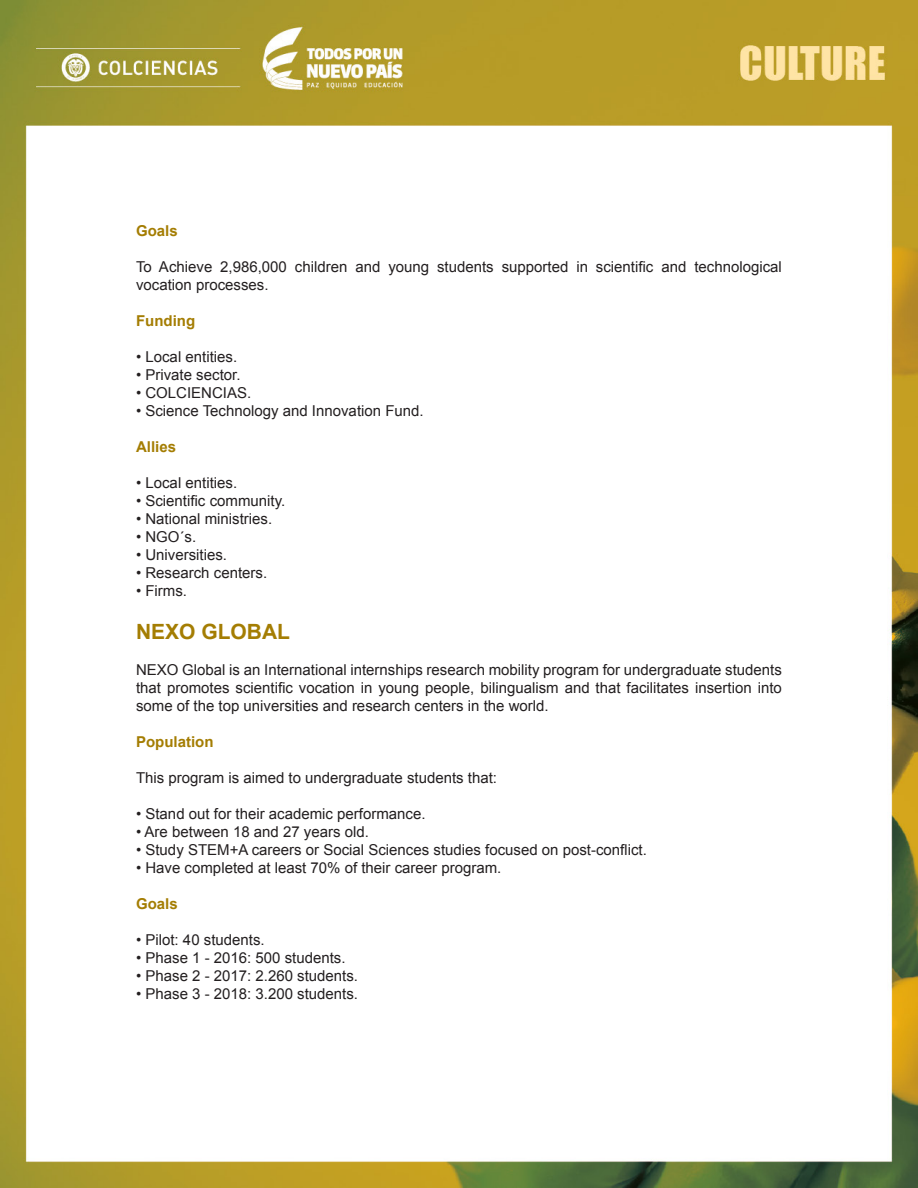
<style>
.page{position:relative;width:918px;height:1188px;background:#fff}
.page>*{position:absolute;margin:0;border:0;box-sizing:border-box;transform-origin:0 0}
.titulo2{font:700 21px "Arial";color:#a47d03}
.t1{font:15px/18px "Arial";color:#231f20}
.t2{font:700 15px "Arial";color:#a47d03}
</style>
<div class="page">
<img style="left:0;top:0;width:918px;height:1188px">
<p class="t2" style="left:136px;top:221px;width:43px">Goals</p>
<p class="t1" style="left:136px;top:258px;width:647px">To Achieve 2,986,000 children and young students supported in scientific and technological vocation processes.</p>
<p class="t2" style="left:136px;top:311px;width:61px">Funding</p>
<p class="t1" style="left:136px;top:348px;width:103px">• Local entities.</p>
<p class="t1" style="left:136px;top:366px;width:106px">• Private sector.</p>
<p class="t1" style="left:136px;top:384px;width:117px">• COLCIENCIAS.</p>
<p class="t1" style="left:136px;top:402px;width:289px">• Science Technology and Innovation Fund.</p>
<p class="t2" style="left:136px;top:437px;width:42px">Allies</p>
<p class="t1" style="left:136px;top:474px;width:103px">• Local entities.</p>
<p class="t1" style="left:136px;top:492px;width:151px">• Scientific community.</p>
<p class="t1" style="left:136px;top:510px;width:138px">• National ministries.</p>
<p class="t1" style="left:136px;top:528px;width:62px">• NGO´s.</p>
<p class="t1" style="left:136px;top:546px;width:93px">• Universities.</p>
<p class="t1" style="left:136px;top:564px;width:133px">• Research centers.</p>
<p class="t1" style="left:136px;top:582px;width:53px">• Firms.</p>
<p class="titulo2" style="left:136px;top:618px;width:156px">NEXO GLOBAL</p>
<p class="t1" style="left:136px;top:661px;width:647px;text-align:justify">NEXO Global is an International internships research mobility program for undergraduate students that promotes scientific vocation in young people, bilingualism and that facilitates insertion into some of the top universities and research centers in the world.</p>
<p class="t2" style="left:136px;top:732px;width:79px">Population</p>
<p class="t1" style="left:136px;top:769px;width:363px">This program is aimed to undergraduate students that:</p>
<p class="t1" style="left:136px;top:805px;width:291px">• Stand out for their academic performance.</p>
<p class="t1" style="left:136px;top:823px;width:234px">• Are between 18 and 27 years old.</p>
<p class="t1" style="left:136px;top:841px;width:512px">• Study STEM+A careers or Social Sciences studies focused on post-conflict.</p>
<p class="t1" style="left:136px;top:859px;width:367px">• Have completed at least 70% of their career program.</p>
<p class="t2" style="left:136px;top:894px;width:43px">Goals</p>
<p class="t1" style="left:136px;top:931px;width:130px">• Pilot: 40 students.</p>
<p class="t1" style="left:136px;top:949px;width:211px">• Phase 1 - 2016: 500 students.</p>
<p class="t1" style="left:136px;top:967px;width:224px">• Phase 2 - 2017: 2.260 students.</p>
<p class="t1" style="left:136px;top:985px;width:224px">• Phase 3 - 2018: 3.200 students.</p>
</div>
